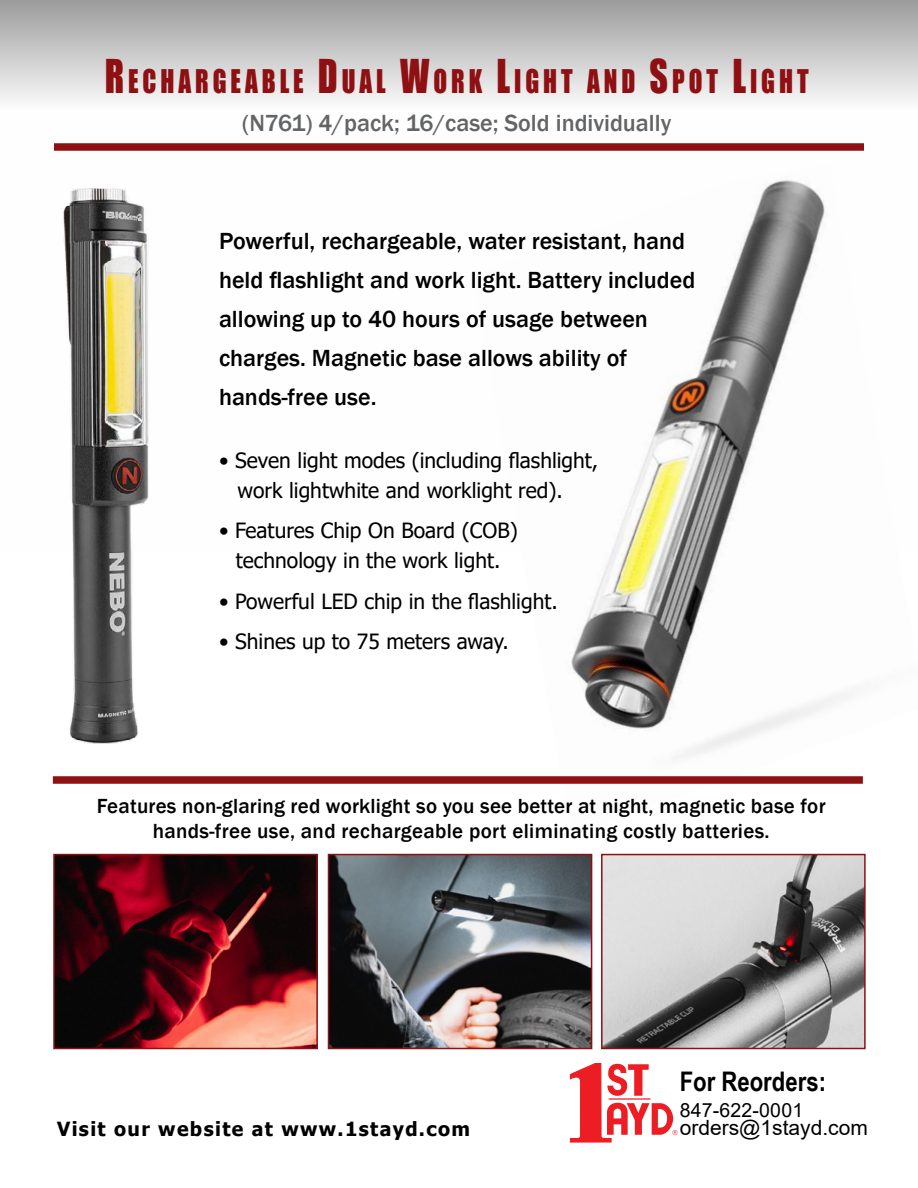
<style>
.page{position:relative;width:918px;height:1188px;background:#fff}
.page>*{position:absolute;margin:0;border:0;box-sizing:border-box;transform-origin:0 0}
.t1{font:30px "Impact";letter-spacing:.155em;color:#8e1013;scale:.84 1}
.t2{font:700 27px "Arial Narrow";color:#000}
.t3{font:500 24px/39px "Franklin Gothic";color:#000}
.t4{font:500 24px "Franklin Gothic";color:#636466}
.t5{font:21px/30px "Tahoma";color:#000}
.t6{font:500 21px/25.2px "Franklin Gothic";letter-spacing:.01em;color:#000;text-align:center}
.t7{font:21px "Arial";color:#000}
.t8{font:700 19.5px "Tahoma";letter-spacing:.07em;color:#000}
.t9{font:19.5px "Arial";letter-spacing:.01em;color:#000}
.s1{font-size:42.9px}
.s2{color:#ed1d24}
</style>
<div class="page">
<svg style="left:0;top:0;width:918px;height:101px;background:#c7c7c7"></svg>
<img style="left:571px;top:180px;width:283px;height:580px">
<img style="left:331px;top:857px;width:258px;height:189px">
<div style="left:328px;top:854px;width:264px;height:195px;border:2px solid #8e1013"></div>
<img style="left:604px;top:857px;width:259px;height:189px">
<div style="left:601px;top:854px;width:265px;height:195px;border:2px solid #8e1013"></div>
<img style="left:56px;top:857px;width:259px;height:189px">
<div style="left:53px;top:854px;width:265px;height:195px;border:2px solid #8e1013"></div>
<div style="left:54px;top:143px;width:810px;height:8px;background:#8e1013"></div>
<img style="left:52px;top:188px;width:97px;height:594px">
<svg style="left:570px;top:1063px;width:103px;height:80px"></svg>
<hr style="left:609px;top:1098px;width:41px;height:2px;background:#ed1d24">
<div style="left:53px;top:776px;width:810px;height:8px;background:#8e1013"></div>
<h1 class="t1" style="left:105px;top:58px;width:839px"><span class="s1">R</span>ECHARGEABLE <span class="s1">D</span>UAL <span class="s1">W</span>ORK <span class="s1">L</span>IGHT AND <span class="s1">S</span>POT <span class="s1">L</span>IGHT</h1>
<p class="t4" style="left:242px;top:108px;width:430px">(N761) 4/pack; 16/case; Sold individually</p>
<p class="t3" style="left:219px;top:222px;width:478px">Powerful, rechargeable, water resistant, hand held flashlight and work light. Battery included allowing up to 40 hours of usage between charges. Magnetic base allows ability of hands-free use.</p>
<p class="t5" style="left:238px;top:446px;width:362px;text-indent:-19px">• Seven light modes (including flashlight, work lightwhite and worklight red).</p>
<p class="t5" style="left:219px;top:517px;width:300px;text-align:center">• Features Chip On Board (COB) technology in the work light.</p>
<p class="t5" style="left:219px;top:587px;width:340px">• Powerful LED chip in the flashlight.</p>
<p class="t5" style="left:219px;top:628px;width:291px">• Shines up to 75 meters away.</p>
<p class="t6" style="left:97px;top:793px;width:730px">Features non-glaring red worklight so you see better at night, magnetic base for hands-free use, and rechargeable port eliminating costly batteries.</p>
<p class="t8" style="left:57px;top:1115px;width:414px">Visit our website at www.1stayd.com</p>
<p class="t2" style="left:680px;top:1061px;width:148px">For Reorders:</p>
<p class="t9" style="left:680px;top:1096px;width:125px">847-622-0001</p>
<p class="t7" style="left:672px;top:1113px;width:197px"><span class="s2">➔</span> orders@1stayd.com</p>
</div>
